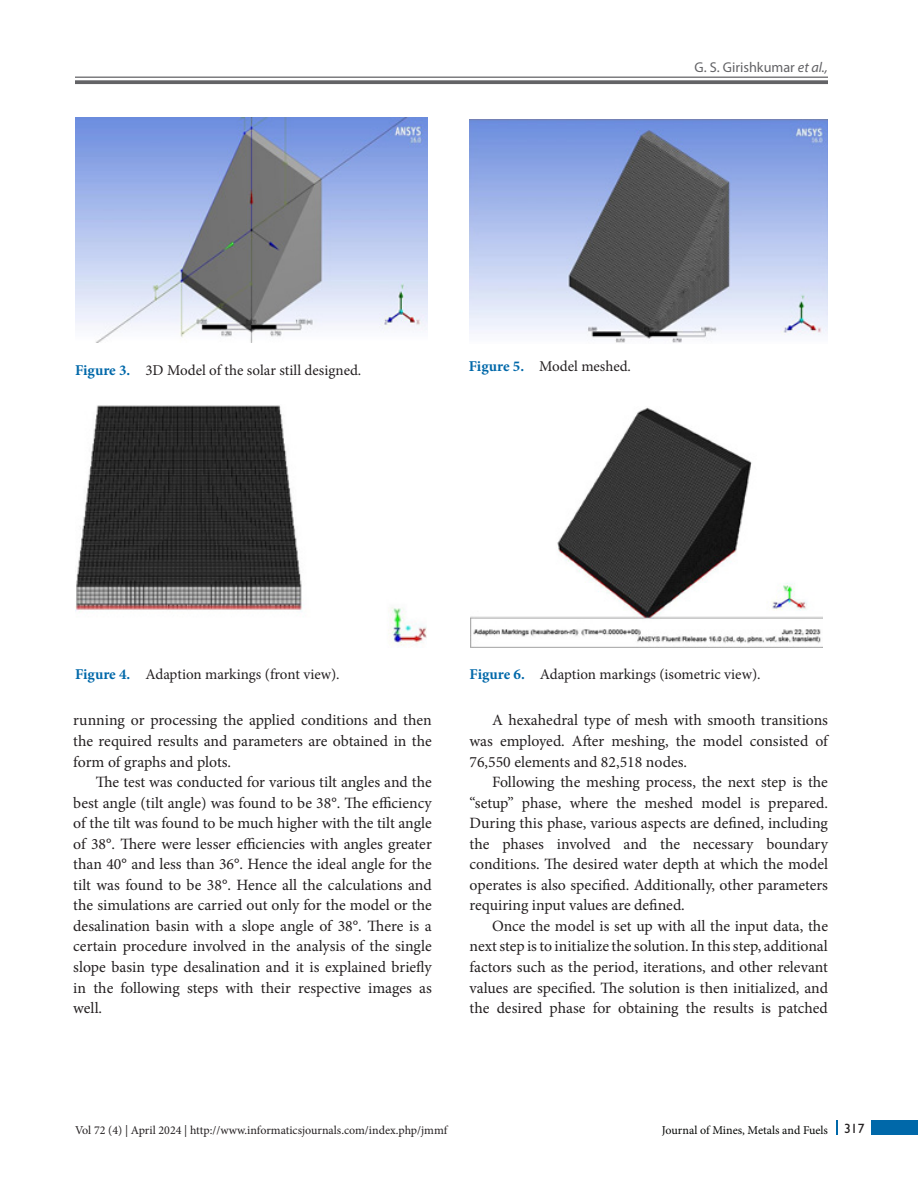
<style>
.page{position:relative;width:918px;height:1188px;background:#fff}
.page>*{position:absolute;margin:0;border:0;box-sizing:border-box;transform-origin:0 0}
.Text_Ind{font:15.75px/20.5px "Minion Pro";color:#231f20;text-align:justify}
.Text{font:15.75px/20.5px "Minion Pro";letter-spacing:-.005em;color:#231f20;text-align:justify}
.Fig_cap{font:15px "Minion Pro";color:#231f20}
.t1{font:14.25px "Myriad Pro";color:#636366}
.t2{font:12px "Minion Pro";color:#231f20}
.t3{font:12px "Minion Pro";letter-spacing:-.005em;color:#040503}
.s1{font-style:italic}
.s2{font-weight:700;color:#0068a9}
.s3{font-family:"Gill Sans";font-size:13.5px;color:#231f20}
</style>
<div class="page">
<hr style="left:75px;top:77px;width:753px;height:1px;background:#636366">
<svg style="left:75px;top:80px;width:753px;height:4px;background:#6f6f72"></svg>
<div style="left:872px;top:1120px;width:46px;height:15px;background:#0068a9"></div>
<svg style="left:836px;top:1120px;width:1px;height:15px"></svg>
<img style="left:76px;top:117px;width:351px;height:226px">
<img style="left:76px;top:405px;width:350px;height:241px">
<img style="left:469px;top:120px;width:359px;height:223px">
<img style="left:470px;top:407px;width:353px;height:240px">
<p class="t1" style="left:695px;top:59px;width:135px">G. S. Girishkumar <span class="s1">et al.,</span></p>
<p class="Fig_cap" style="left:75px;top:360px;width:288px"><span class="s2">Figure 3.</span> 3D Model of the solar still designed.</p>
<p class="Fig_cap" style="left:469px;top:356px;width:164px"><span class="s2">Figure 5.</span> Model meshed.</p>
<p class="Fig_cap" style="left:75px;top:664px;width:266px"><span class="s2">Figure 4.</span> Adaption markings (front view).</p>
<p class="Text" style="left:73px;top:710px;width:360px">running or processing the applied conditions and then the required results and parameters are obtained in the form of graphs and plots.</p>
<p class="Text_Ind" style="left:73px;top:772px;width:360px;text-indent:22px">The test was conducted for various tilt angles and the best angle (tilt angle) was found to be 38°. The efficiency of the tilt was found to be much higher with the tilt angle of 38°. There were lesser efficiencies with angles greater than 40° and less than 36°. Hence the ideal angle for the tilt was found to be 38°. Hence all the calculations and the simulations are carried out only for the model or the desalination basin with a slope angle of 38°. There is a certain procedure involved in the analysis of the single slope basin type desalination and it is explained briefly in the following steps with their respective images as well.</p>
<p class="Fig_cap" style="left:470px;top:664px;width:293px"><span class="s2">Figure 6.</span> Adaption markings (isometric view).</p>
<p class="Text_Ind" style="left:470px;top:710px;width:360px;text-indent:22px">A hexahedral type of mesh with smooth transitions was employed. After meshing, the model consisted of 76,550 elements and 82,518 nodes.</p>
<p class="Text_Ind" style="left:470px;top:772px;width:360px;text-indent:22px">Following the meshing process, the next step is the “setup” phase, where the meshed model is prepared.<br>During this phase, various aspects are defined, including the phases involved and the necessary boundary conditions. The desired water depth at which the model operates is also specified. Additionally, other parameters requiring input values are defined.</p>
<p class="Text_Ind" style="left:470px;top:916px;width:360px;text-indent:22px">Once the model is set up with all the input data, the next step is to initialize the solution. In this step, additional factors such as the period, iterations, and other relevant values are specified. The solution is then initialized, and the desired phase for obtaining the results is patched</p>
<p class="t2" style="left:75px;top:1122px;width:374px">Vol 72 (4) | April 2024 | http://www.informaticsjournals.com/index.php/jmmf</p>
<p class="t3" style="left:662px;top:1122px;width:204px">Journal of Mines, Metals and Fuels <span class="s3">317</span></p>
</div>
